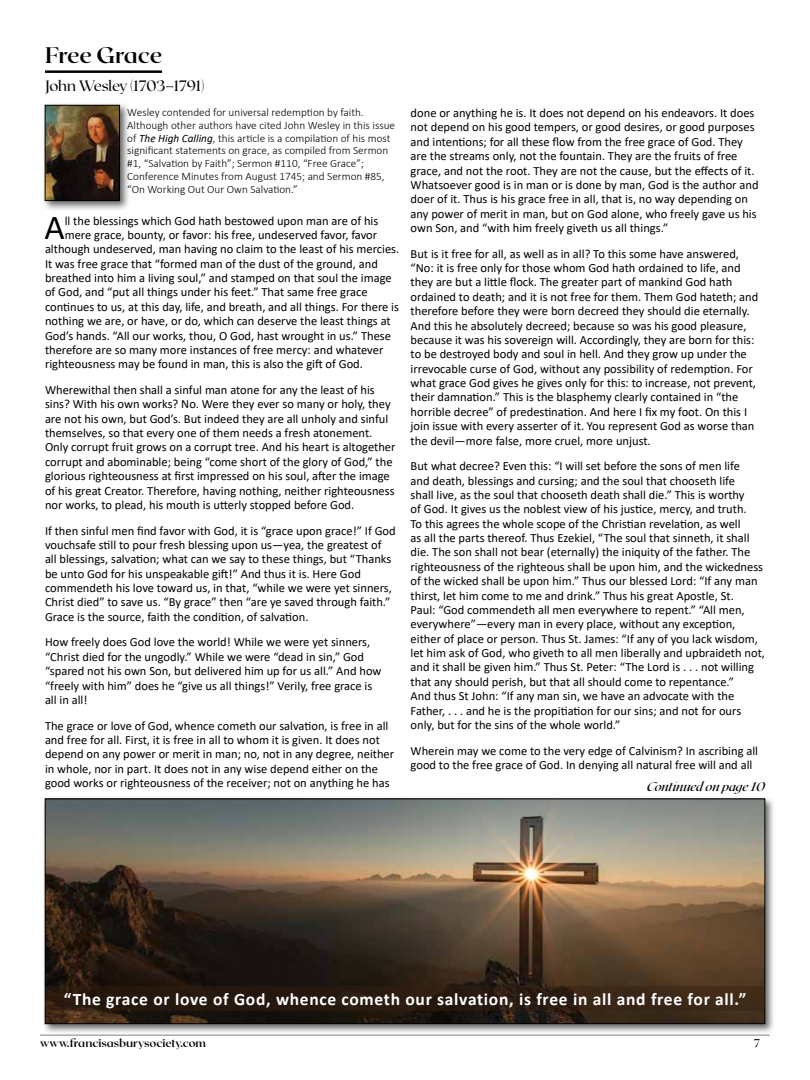
<style>
.page{position:relative;width:810px;height:1080px;background:#fff}
.page>*{position:absolute;margin:0;border:0;box-sizing:border-box;transform-origin:0 0}
.t1{font:35.12px "Calibri";color:#000}
.t2{font:700 22.5px "Roxborough CF";letter-spacing:-.02em;color:#000}
.t3{font:700 17.5px "Calibri";letter-spacing:.04em;color:#fff}
.t4{font:15px "Roxborough CF";letter-spacing:-.005em;color:#000}
.t5{font:12.5px/14.4px "Calibri";color:#000}
.t6{font:italic 500 12.5px "Roxborough CF";letter-spacing:-.005em;color:#000}
.t7{font:300 11.25px/12.9px "Calibri";color:#000}
.t8{font:700 11.25px "Roxborough CF";color:#000}
.t9{font:11.25px "Roxborough CF";color:#000}
.s1{font-weight:400;font-style:italic}
</style>
<div class="page">
<hr style="left:40px;top:1035px;width:730px;height:1px;background:#807f80">
<hr style="left:45px;top:70px;width:117px;height:3px;background:#000">
<div style="left:42px;top:102px;width:88px;height:109px;background:#000;opacity:.6"></div>
<img style="left:47px;top:107px;width:71px;height:92px">
<div style="left:45px;top:105px;width:75px;height:96px;border:1px solid #000"></div>
<div style="left:42px;top:796px;width:734px;height:239px;background:#000;opacity:.6"></div>
<img style="left:47px;top:801px;width:716px;height:221px">
<div style="left:45px;top:799px;width:720px;height:225px;border:1px solid #000"></div>
<svg style="left:45px;top:987px;width:720px;height:24px;background:#2d1d11"></svg>
<h2 class="t2" style="left:45px;top:40px;width:119px">Free Grace</h2>
<p class="t4" style="left:45px;top:77px;width:161px">John Wesley (1703–1791)</p>
<p class="t7" style="left:127px;top:105px;width:269px">Wesley contended for universal redemption by faith.<br>Although other authors have cited John Wesley in this issue of <span class="s1">The High Calling</span>, this article is a compilation of his most significant statements on grace, as compiled from Sermon #1, “Salvation by Faith”; Sermon #110, “Free Grace”; Conference Minutes from August 1745; and Sermon #85, “On Working Out Our Own Salvation.”</p>
<h1 class="t1" style="left:44px;top:203px;width:22px">A</h1>
<p class="t5" style="left:65px;top:213px;width:315px">ll the blessings which God hath bestowed upon man are of his</p>
<p class="t5" style="left:65px;top:227px;width:314px">mere grace, bounty, or favor: his free, undeserved favor, favor</p>
<p class="t5" style="left:45px;top:242px;width:356px">although undeserved, man having no claim to the least of his mercies.</p>
<p class="t5" style="left:45px;top:256px;width:334px">It was free grace that “formed man of the dust of the ground, and</p>
<p class="t5" style="left:45px;top:270px;width:348px">breathed into him a living soul,” and stamped on that soul the image</p>
<p class="t5" style="left:45px;top:285px;width:324px">of God, and “put all things under his feet.” That same free grace</p>
<p class="t5" style="left:45px;top:299px;width:356px">continues to us, at this day, life, and breath, and all things. For there is</p>
<p class="t5" style="left:45px;top:314px;width:347px">nothing we are, or have, or do, which can deserve the least things at</p>
<p class="t5" style="left:45px;top:328px;width:348px">God’s hands. “All our works, thou, O God, hast wrought in us.” These</p>
<p class="t5" style="left:45px;top:342px;width:340px">therefore are so many more instances of free mercy: and whatever</p>
<p class="t5" style="left:45px;top:357px;width:320px">righteousness may be found in man, this is also the gift of God.</p>
<p class="t5" style="left:45px;top:382px;width:352px">Wherewithal then shall a sinful man atone for any the least of his sins? With his own works? No. Were they ever so many or holy, they are not his own, but God’s. But indeed they are all unholy and sinful themselves, so that every one of them needs a fresh atonement.<br>Only corrupt fruit grows on a corrupt tree. And his heart is altogether corrupt and abominable; being “come short of the glory of God,” the glorious righteousness at first impressed on his soul, after the image of his great Creator. Therefore, having nothing, neither righteousness nor works, to plead, his mouth is utterly stopped before God.</p>
<p class="t5" style="left:45px;top:523px;width:352px">If then sinful men find favor with God, it is “grace upon grace!” If God vouchsafe still to pour fresh blessing upon us—yea, the greatest of all blessings, salvation; what can we say to these things, but “Thanks be unto God for his unspeakable gift!” And thus it is. Here God commendeth his love toward us, in that, “while we were yet sinners, Christ died” to save us. “By grace” then “are ye saved through faith.” Grace is the source, faith the condition, of salvation.</p>
<p class="t5" style="left:45px;top:635px;width:338px">How freely does God love the world! While we were yet sinners, “Christ died for the ungodly.” While we were “dead in sin,” God “spared not his own Son, but delivered him up for us all.” And how “freely with him” does he “give us all things!” Verily, free grace is all in all!</p>
<p class="t5" style="left:45px;top:718px;width:351px">The grace or love of God, whence cometh our salvation, is free in all and free for all. First, it is free in all to whom it is given. It does not depend on any power or merit in man; no, not in any degree, neither in whole, nor in part. It does not in any wise depend either on the good works or righteousness of the receiver; not on anything he has</p>
<p class="t5" style="left:411px;top:105px;width:349px">done or anything he is. It does not depend on his endeavors. It does not depend on his good tempers, or good desires, or good purposes and intentions; for all these flow from the free grace of God. They are the streams only, not the fountain. They are the fruits of free grace, and not the root. They are not the cause, but the effects of it.<br>Whatsoever good is in man or is done by man, God is the author and doer of it. Thus is his grace free in all, that is, no way depending on any power of merit in man, but on God alone, who freely gave us his own Son, and “with him freely giveth us all things.”</p>
<p class="t5" style="left:411px;top:246px;width:349px">But is it free for all, as well as in all? To this some have answered, “No: it is free only for those whom God hath ordained to life, and they are but a little flock. The greater part of mankind God hath ordained to death; and it is not free for them. Them God hateth; and therefore before they were born decreed they should die eternally.<br>And this he absolutely decreed; because so was his good pleasure, because it was his sovereign will. Accordingly, they are born for this: to be destroyed body and soul in hell. And they grow up under the irrevocable curse of God, without any possibility of redemption. For what grace God gives he gives only for this: to increase, not prevent, their damnation.” This is the blasphemy clearly contained in “the horrible decree” of predestination. And here I fix my foot. On this I join issue with every asserter of it. You represent God as worse than the devil—more false, more cruel, more unjust.</p>
<p class="t5" style="left:411px;top:459px;width:356px">But what decree? Even this: “I will set before the sons of men life<br>and death, blessings and cursing; and the soul that chooseth life<br>shall live, as the soul that chooseth death shall die.” This is worthy<br>of God. It gives us the noblest view of his justice, mercy, and truth.<br>To this agrees the whole scope of the Christian revelation, as well<br>as all the parts thereof. Thus Ezekiel, “The soul that sinneth, it shall die. The son shall not bear (eternally) the iniquity of the father. The righteousness of the righteous shall be upon him, and the wickedness of the wicked shall be upon him.” Thus our blessed Lord: “If any man thirst, let him come to me and drink.” Thus his great Apostle, St.<br>Paul: “God commendeth all men everywhere to repent.” “All men, everywhere”—every man in every place, without any exception, either of place or person. Thus St. James: “If any of you lack wisdom, let him ask of God, who giveth to all men liberally and upbraideth not, and it shall be given him.” Thus St. Peter: “The Lord is . . . not willing that any should perish, but that all should come to repentance.”<br>And thus St John: “If any man sin, we have an advocate with the Father, . . . and he is the propitiation for our sins; and not for ours only, but for the sins of the whole world.”</p>
<p class="t5" style="left:411px;top:743px;width:349px">Wherein may we come to the very edge of Calvinism? In ascribing all good to the free grace of God. In denying all natural free will and all</p>
<p class="t6" style="left:647px;top:778px;width:120px">Continued on page 10</p>
<h3 class="t3" style="left:64px;top:987px;width:684px">“The grace or love of God, whence cometh our salvation, is free in all and free for all.”</h3>
<p class="t8" style="left:40px;top:1035px;width:168px">www.francisasburysociety.com</p>
<p class="t9" style="left:754px;top:1035px;width:8px">7</p>
</div>
